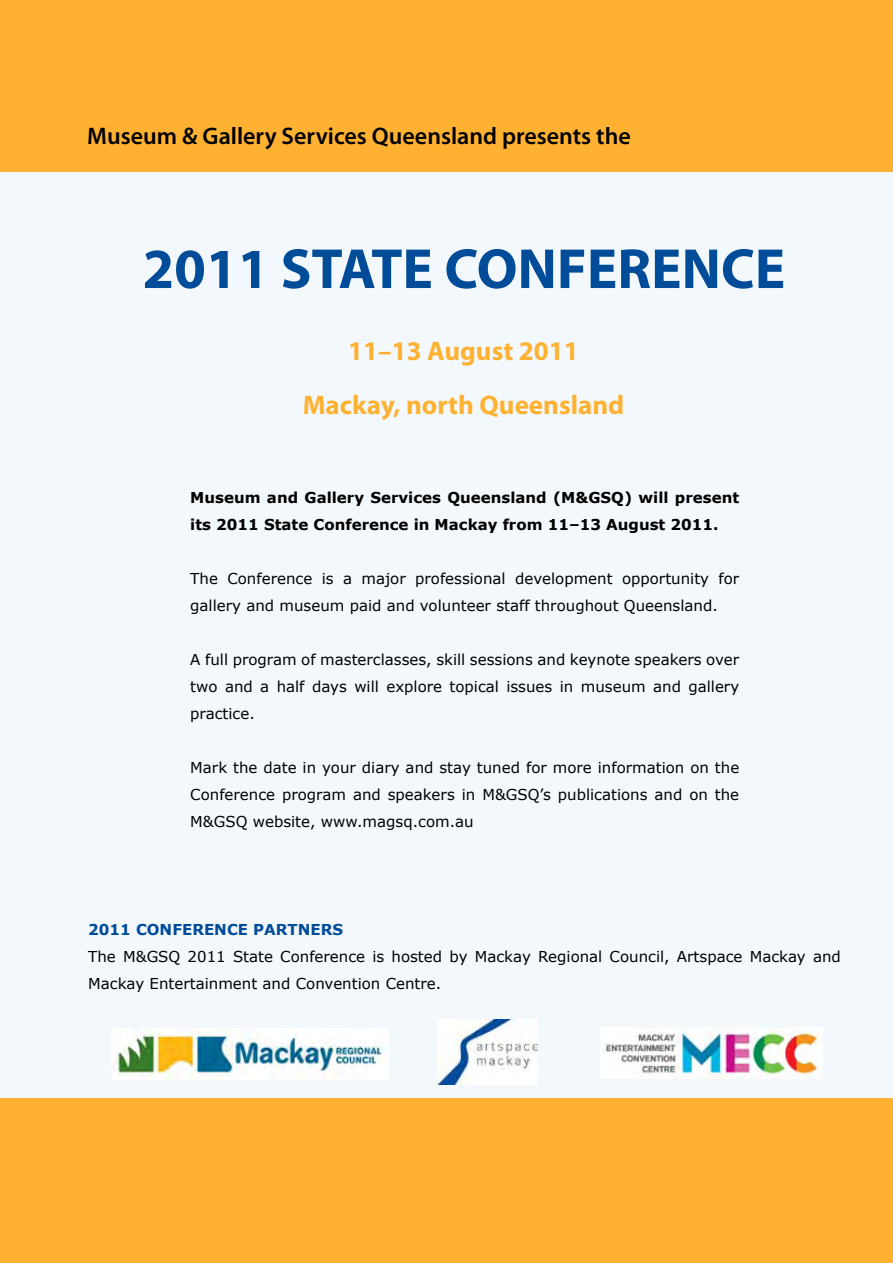
<style>
.page{position:relative;width:893px;height:1263px;background:#fff}
.page>*{position:absolute;margin:0;border:0;box-sizing:border-box;transform-origin:0 0}
.t1{font:700 57px "Myriad Pro";color:#004c99}
.t2{font:700 27px/54px "Myriad Pro";color:#ffb232;text-align:center}
.t3{font:600 24px "Myriad Pro";color:#000}
.t4{font:15px/27px "Verdana";color:#000}
.t5{font:700 15px/27px "Verdana";color:#000}
.t6{font:700 15px "Verdana";color:#004c99}
</style>
<div class="page">
<div style="left:0;top:111px;width:893px;height:1055px;background:#f3f8fc"></div>
<div style="left:0;top:0;width:893px;height:171px;background:#ffb232"></div>
<div style="left:0;top:1099px;width:893px;height:164px;background:#ffb232"></div>
<img style="left:438px;top:1020px;width:99px;height:65px">
<img style="left:601px;top:1027px;width:222px;height:51px">
<img style="left:111px;top:1028px;width:278px;height:51px">
<h3 class="t3" style="left:87px;top:121px;width:545px">Museum &amp; Gallery Services Queensland presents the</h3>
<h1 class="t1" style="left:143px;top:232px;width:644px">2011 STATE CONFERENCE</h1>
<h2 class="t2" style="left:303px;top:323px;width:323px">11–13 August 2011<br>Mackay, north Queensland</h2>
<p class="t5" style="left:190px;top:484px;width:550px">Museum and Gallery Services Queensland (M&amp;GSQ) will present its 2011 State Conference in Mackay from 11–13 August 2011.</p>
<p class="t4" style="left:190px;top:565px;width:550px">The Conference is a major professional development opportunity for gallery and museum paid and volunteer staff throughout Queensland.</p>
<p class="t4" style="left:190px;top:646px;width:550px;text-align:justify">A full program of masterclasses, skill sessions and keynote speakers over two and a half days will explore topical issues in museum and gallery practice.</p>
<p class="t4" style="left:190px;top:754px;width:550px;text-align:justify">Mark the date in your diary and stay tuned for more information on the Conference program and speakers in M&amp;GSQ’s publications and on the M&amp;GSQ website, www.magsq.com.au</p>
<p class="t6" style="left:88px;top:920px;width:256px">2011 CONFERENCE PARTNERS</p>
<p class="t4" style="left:88px;top:942px;width:754px">The M&amp;GSQ 2011 State Conference is hosted by Mackay Regional Council, Artspace Mackay and<br>Mackay Entertainment and Convention Centre.</p>
</div>
